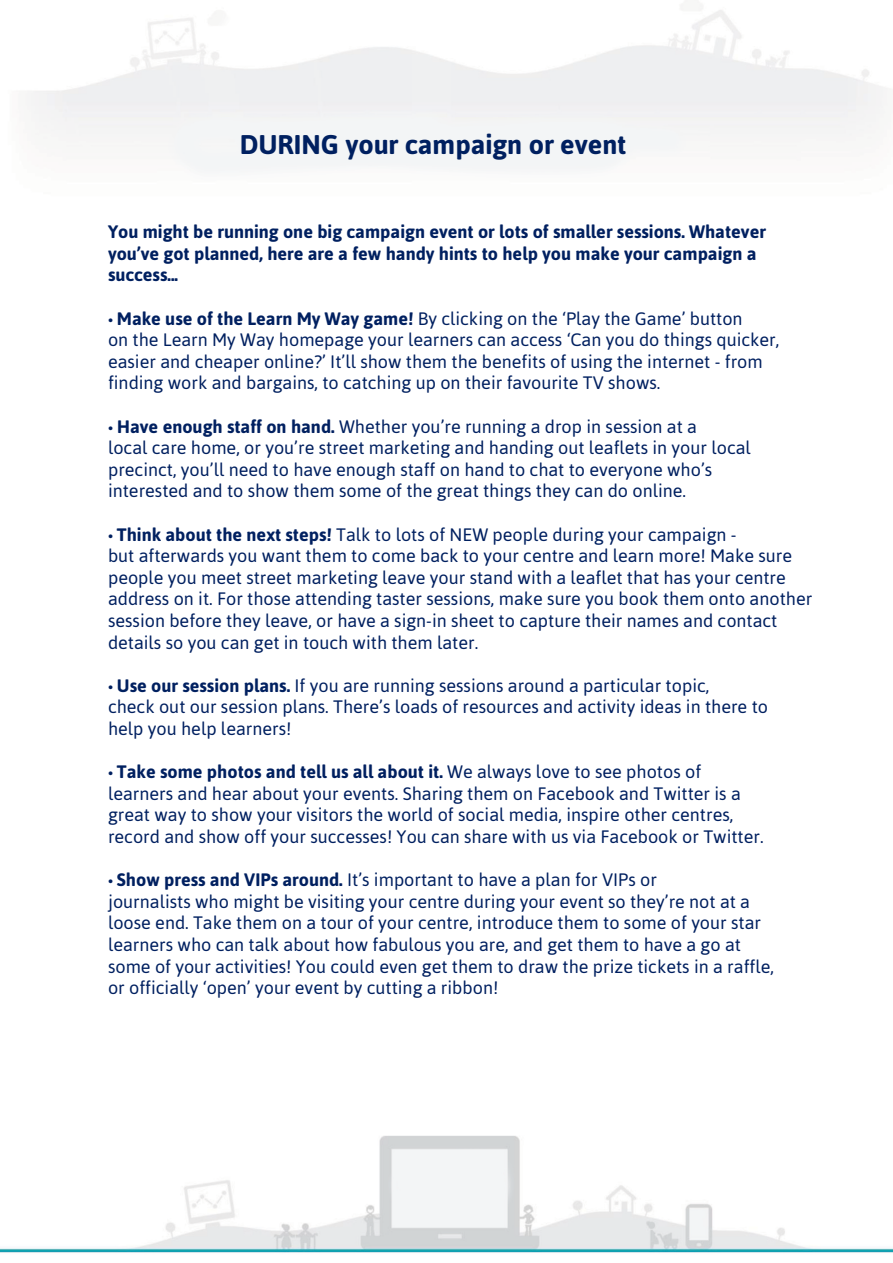
<style>
.page{position:relative;width:893px;height:1263px;background:#fff}
.page>*{position:absolute;margin:0;border:0;box-sizing:border-box;transform-origin:0 0}
.t1{font:700 27px "Asap";color:#002060}
.t2{font:18px/21.6px "Asap";color:#002060}
.t3{font:700 18px/21.6px "Asap";color:#002060}
.s1{font-family:"Myriad Pro"}
.s2{font-weight:700}
</style>
<div class="page">
<img style="left:0;top:1136px;width:893px;height:117px">
<h1 class="t1" style="left:240px;top:129px;width:388px">DURING your campaign or event</h1>
<p class="t3" style="left:108px;top:221px;width:659px">You might be running one big campaign event or lots of smaller sessions. Whatever you’ve got planned, here are a few handy hints to help you make your campaign a success...</p>
<p class="t2" style="left:108px;top:307px;width:673px"><span class="s1">•</span> <span class="s2">Make use of the Learn My Way game!</span> By clicking on the ‘Play the Game’ button<br>on the Learn My Way homepage your learners can access ‘Can you do things quicker, easier and cheaper online?’ It’ll show them the benefits of using the internet - from finding work and bargains, to catching up on their favourite TV shows.</p>
<p class="t2" style="left:108px;top:415px;width:644px"><span class="s1">•</span> <span class="s2">Have enough staff on hand.</span> Whether you’re running a drop in session at a<br>local care home, or you’re street marketing and handing out leaflets in your local precinct, you’ll need to have enough staff on hand to chat to everyone who’s interested and to show them some of the great things they can do online.</p>
<p class="t2" style="left:108px;top:523px;width:706px"><span class="s1">•</span> <span class="s2">Think about the next steps!</span> Talk to lots of NEW people during your campaign -<br>but afterwards you want them to come back to your centre and learn more! Make sure people you meet street marketing leave your stand with a leaflet that has your centre address on it. For those attending taster sessions, make sure you book them onto another session before they leave, or have a sign-in sheet to capture their names and contact details so you can get in touch with them later.</p>
<p class="t2" style="left:108px;top:674px;width:662px"><span class="s1">•</span> <span class="s2">Use our session plans.</span> If you are running sessions around a particular topic,<br>check out our session plans. There’s loads of resources and activity ideas in there to help you help learners!</p>
<p class="t2" style="left:108px;top:761px;width:657px"><span class="s1">•</span> <span class="s2">Take some photos and tell us all about it.</span> We always love to see photos of learners and hear about your events. Sharing them on Facebook and Twitter is a great way to show your visitors the world of social media, inspire other centres, record and show off your successes! You can share with us via Facebook or Twitter.</p>
<p class="t2" style="left:108px;top:869px;width:667px"><span class="s1">•</span> <span class="s2">Show press and VIPs around.</span> It’s important to have a plan for VIPs or<br>journalists who might be visiting your centre during your event so they’re not at a loose end. Take them on a tour of your centre, introduce them to some of your star learners who can talk about how fabulous you are, and get them to have a go at some of your activities! You could even get them to draw the prize tickets in a raffle, or officially ‘open’ your event by cutting a ribbon!</p>
</div>
